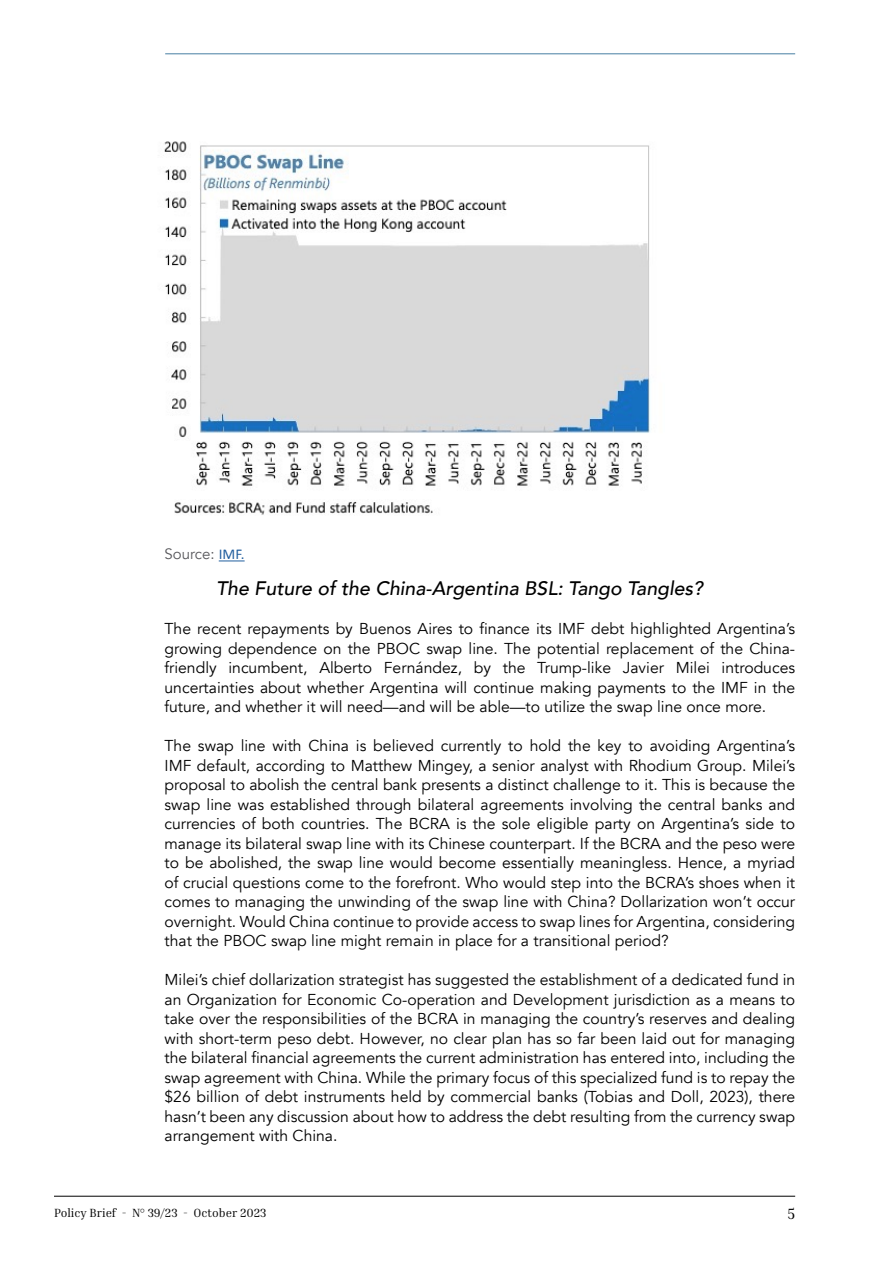
<style>
.page{position:relative;width:893px;height:1263px;background:#fff}
.page>*{position:absolute;margin:0;border:0;box-sizing:border-box;transform-origin:0 0}
.t1{font:italic 500 19.5px "Avenir";color:#000}
.t2{font:15.75px/19.5px "Avenir";color:#000;text-align:justify}
.t3{font:15px "Avenir";color:#58585c}
.t4{font:15px "Inria Serif";color:#000}
.t5{font:12px "Inria Serif";color:#000}
.s1{font-family:"Calibri";color:#215e9e}
</style>
<div class="page">
<hr style="left:54px;top:1196px;width:741px;height:1px;background:#000">
<hr style="left:165px;top:54px;width:630px;height:1px;background:#477ea3">
<svg style="left:219px;top:560px;width:26px;height:1px"></svg>
<img style="left:164px;top:141px;width:487px;height:374px">
<p class="t3" style="left:165px;top:545px;width:82px">Source: <span class="s1">IMF.</span></p>
<p class="t1" style="left:216px;top:577px;width:489px">The Future of the China-Argentina BSL: Tango Tangles?</p>
<p class="t2" style="left:165px;top:619px;width:632px">The recent repayments by Buenos Aires to finance its IMF debt highlighted Argentina’s growing dependence on the PBOC swap line. The potential replacement of the China&shy;friendly incumbent, Alberto Fernández, by the Trump-like Javier Milei introduces uncertainties about whether Argentina will continue making payments to the IMF in the future, and whether it will need—and will be able—to utilize the swap line once more.</p>
<p class="t2" style="left:165px;top:736px;width:632px">The swap line with China is believed currently to hold the key to avoiding Argentina’s IMF default, according to Matthew Mingey, a senior analyst with Rhodium Group. Milei’s proposal to abolish the central bank presents a distinct challenge to it. This is because the swap line was established through bilateral agreements involving the central banks and currencies of both countries. The BCRA is the sole eligible party on Argentina’s side to manage its bilateral swap line with its Chinese counterpart. If the BCRA and the peso were to be abolished, the swap line would become essentially meaningless. Hence, a myriad of crucial questions come to the forefront. Who would step into the BCRA’s shoes when it comes to managing the unwinding of the swap line with China? Dollarization won’t occur overnight. Would China continue to provide access to swap lines for Argentina, considering that the PBOC swap line might remain in place for a transitional period?</p>
<p class="t2" style="left:165px;top:970px;width:632px">Milei’s chief dollarization strategist has suggested the establishment of a dedicated fund in an Organization for Economic Co-operation and Development jurisdiction as a means to take over the responsibilities of the BCRA in managing the country’s reserves and dealing with short-term peso debt. However, no clear plan has so far been laid out for managing the bilateral financial agreements the current administration has entered into, including the swap agreement with China. While the primary focus of this specialized fund is to repay the $26 billion of debt instruments held by commercial banks (Tobias and Doll, 2023), there hasn’t been any discussion about how to address the debt resulting from the currency swap arrangement with China.</p>
<p class="t5" style="left:54px;top:1205px;width:214px">Policy Brief - N° 39/23 - October 2023</p>
<p class="t4" style="left:787px;top:1204px;width:9px">5</p>
</div>
